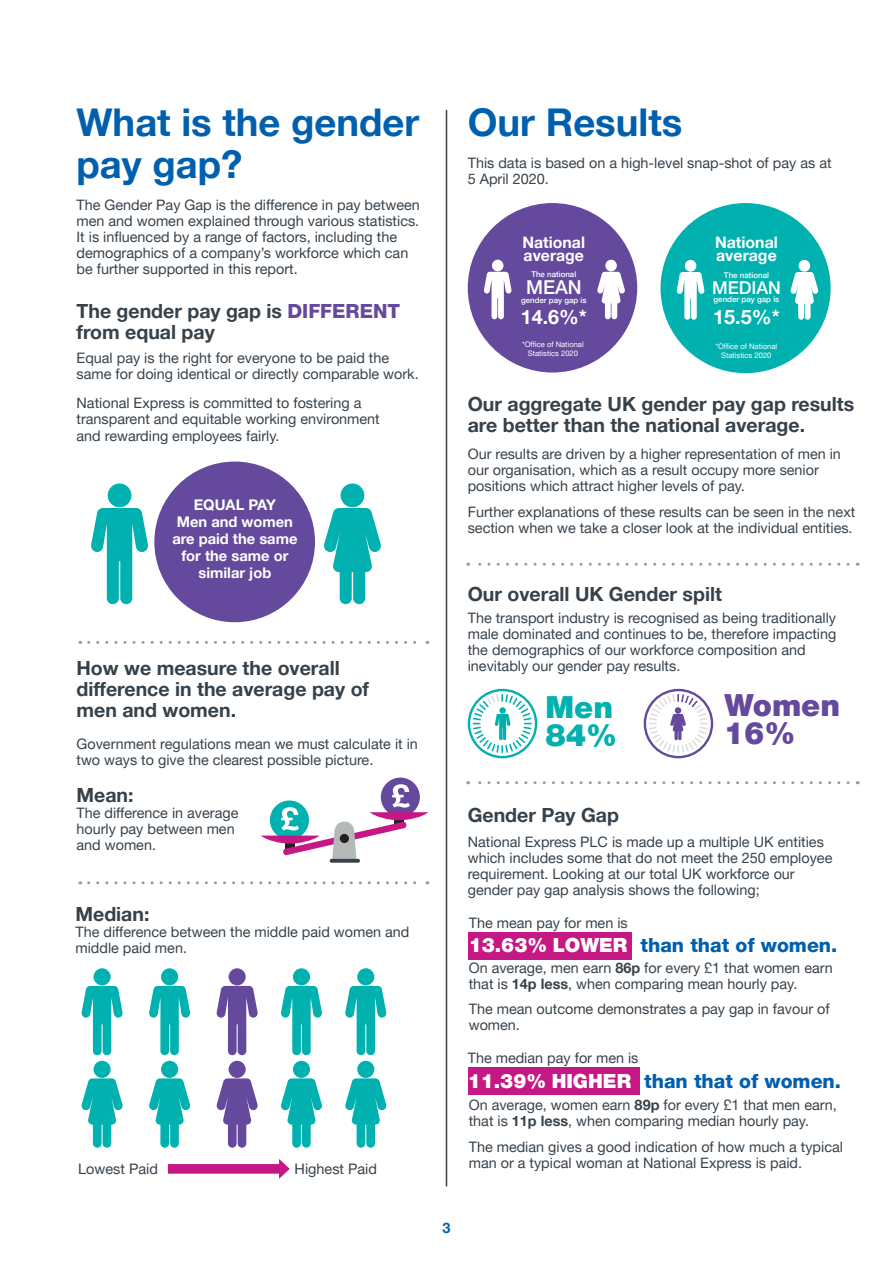
<style>
.page{position:relative;width:893px;height:1263px;background:#fff}
.page>*{position:absolute;margin:0;border:0;box-sizing:border-box;transform-origin:0 0}
.t1{font:700 38.25px/42px "Helvetica Neue LT Pro";color:#0160ae}
.t2{font:900 30.45px/28.3px "Helvetica Neue LT Pro";color:#64499d}
.t3{font:900 30.45px "Helvetica Neue LT Pro";color:#00b1af}
.t4{font:700 19.8px "Helvetica Neue LT Pro";color:#fff}
.t5{font:700 19.5px/21px "Helvetica Neue LT Pro";color:#36414a}
.t6{font:800 19.5px "Helvetica Neue LT Pro";color:#0160ae}
.t7{font:500 19.05px "Helvetica Neue LT Pro";color:#fff}
.t8{font:500 17.7px "Helvetica Neue LT Pro";color:#fff}
.t9{font:700 15.9px/12.8px "Helvetica Neue LT Pro";color:#fff}
.t10{font:700 15.75px/12.6px "Helvetica Neue LT Pro";color:#fff}
.t11{font:700 14.7px/17px "Helvetica Neue LT Pro";color:#fff;text-align:center}
.t12{font:14.4px/16px "Helvetica Neue LT Pro";color:#36414a}
.t13{font:700 14.4px "Helvetica Neue LT Pro";color:#0160ae}
.t14{font:500 7.95px "Helvetica Neue LT Pro";color:#fff}
.t15{font:7.65px/8.6px "Helvetica Neue LT Pro";color:#fff;text-align:center}
.s1{font-weight:800;color:#64499d}
.s2{font-weight:900;color:#fff}
.s3{font-weight:700}
</style>
<div class="page">
<hr style="left:446px;top:110px;width:1px;height:1076px;background:#36414a">
<div style="left:154px;top:461px;width:161px;height:161px;background:#64499d;border-radius:50%"></div>
<svg style="left:89px;top:881px;width:339px;height:3px"></svg>
<svg style="left:89px;top:641px;width:339px;height:3px"></svg>
<div style="left:381px;top:778px;width:39px;height:39px;background:#64499d;border-radius:50%"></div>
<svg style="left:261px;top:784px;width:167px;height:75px"></svg>
<div style="left:340px;top:834px;width:9px;height:9px;background:#231f20;border-radius:50%"></div>
<svg style="left:330px;top:859px;width:30px;height:4px"></svg>
<div style="left:94px;top:968px;width:17px;height:17px;background:#00b1af;border-radius:50%"></div>
<svg style="left:82px;top:986px;width:41px;height:69px"></svg>
<div style="left:161px;top:968px;width:17px;height:17px;background:#00b1af;border-radius:50%"></div>
<svg style="left:149px;top:986px;width:41px;height:69px"></svg>
<div style="left:229px;top:968px;width:17px;height:17px;background:#64499d;border-radius:50%"></div>
<svg style="left:217px;top:986px;width:41px;height:69px"></svg>
<div style="left:293px;top:968px;width:17px;height:17px;background:#00b1af;border-radius:50%"></div>
<svg style="left:281px;top:986px;width:41px;height:69px"></svg>
<div style="left:357px;top:968px;width:17px;height:17px;background:#00b1af;border-radius:50%"></div>
<svg style="left:345px;top:986px;width:41px;height:69px"></svg>
<div style="left:94px;top:1061px;width:17px;height:17px;background:#00b1af;border-radius:50%"></div>
<svg style="left:82px;top:1078px;width:41px;height:70px"></svg>
<div style="left:161px;top:1061px;width:17px;height:17px;background:#00b1af;border-radius:50%"></div>
<svg style="left:149px;top:1078px;width:41px;height:70px"></svg>
<div style="left:229px;top:1061px;width:17px;height:17px;background:#64499d;border-radius:50%"></div>
<svg style="left:217px;top:1078px;width:41px;height:70px"></svg>
<div style="left:293px;top:1061px;width:17px;height:17px;background:#00b1af;border-radius:50%"></div>
<svg style="left:281px;top:1078px;width:41px;height:70px"></svg>
<div style="left:357px;top:1061px;width:17px;height:17px;background:#00b1af;border-radius:50%"></div>
<svg style="left:345px;top:1078px;width:41px;height:70px"></svg>
<div style="left:168px;top:1164px;width:114px;height:10px;background:#c61884"></div>
<svg style="left:279px;top:1159px;width:11px;height:20px"></svg>
<div style="left:108px;top:483px;width:23px;height:24px;background:#00b1af;border-radius:50%"></div>
<div style="left:341px;top:483px;width:23px;height:24px;background:#00b1af;border-radius:50%"></div>
<svg style="left:324px;top:508px;width:57px;height:96px"></svg>
<svg style="left:91px;top:508px;width:57px;height:96px"></svg>
<div style="left:660px;top:203px;width:171px;height:170px;background:#00b1af;border-radius:50%"></div>
<div style="left:685px;top:260px;width:11px;height:12px;background:#fff;border-radius:50%"></div>
<div style="left:799px;top:260px;width:11px;height:12px;background:#fff;border-radius:50%"></div>
<svg style="left:791px;top:272px;width:27px;height:48px"></svg>
<svg style="left:677px;top:272px;width:27px;height:48px"></svg>
<div style="left:468px;top:203px;width:169px;height:169px;background:#64499d;border-radius:50%"></div>
<div style="left:492px;top:260px;width:11px;height:11px;background:#fff;border-radius:50%"></div>
<div style="left:605px;top:260px;width:12px;height:11px;background:#fff;border-radius:50%"></div>
<svg style="left:597px;top:272px;width:28px;height:47px"></svg>
<svg style="left:484px;top:272px;width:27px;height:47px"></svg>
<svg style="left:468px;top:563px;width:380px;height:3px"></svg>
<svg style="left:468px;top:781px;width:380px;height:3px"></svg>
<svg style="left:468px;top:689px;width:69px;height:69px"></svg>
<svg style="left:644px;top:689px;width:69px;height:69px"></svg>
<div style="left:468px;top:932px;width:163px;height:27px;background:#c61884"></div>
<div style="left:468px;top:1067px;width:172px;height:27px;background:#c61884"></div>
<h1 class="t1" style="left:77px;top:100px;width:344px">What is the gender pay gap?</h1>
<p class="t12" style="left:77px;top:196px;width:345px">The Gender Pay Gap is the difference in pay between men and women explained through various statistics.<br>It is influenced by a range of factors, including the demographics of a company’s workforce which can be further supported in this report.</p>
<h3 class="t5" style="left:77px;top:300px;width:325px">The gender pay gap is <span class="s1">DIFFERENT </span>from equal pay</h3>
<p class="t12" style="left:77px;top:349px;width:344px">Equal pay is the right for everyone to be paid the same for doing identical or directly comparable work.</p>
<p class="t12" style="left:77px;top:395px;width:305px">National Express is committed to fostering a transparent and equitable working environment and rewarding employees fairly.</p>
<p class="t11" style="left:172px;top:496px;width:127px">EQUAL PAY<br>Men and women are paid the same for the same or similar job</p>
<h3 class="t5" style="left:77px;top:657px;width:294px">How we measure the overall difference in the average pay of men and women.</h3>
<p class="t12" style="left:77px;top:735px;width:343px">Government regulations mean we must calculate it in two ways to give the clearest possible picture.</p>
<h3 class="t5" style="left:77px;top:784px;width:59px">Mean:</h3>
<p class="t12" style="left:77px;top:805px;width:163px">The difference in average hourly pay between men and women.</p>
<h3 class="t5" style="left:75px;top:903px;width:76px">Median:</h3>
<p class="t12" style="left:75px;top:924px;width:335px">The difference between the middle paid women and middle paid men.</p>
<p class="t12" style="left:78px;top:1160px;width:81px">Lowest Paid</p>
<p class="t12" style="left:295px;top:1160px;width:84px">Highest Paid</p>
<h1 class="t1" style="left:468px;top:100px;width:216px">Our Results</h1>
<p class="t12" style="left:468px;top:154px;width:365px">This data is based on a high-level snap-shot of pay as at<br>5 April 2020.</p>
<p class="t10" style="left:522px;top:236px;width:64px">National average</p>
<p class="t14" style="left:531px;top:270px;width:46px">The national</p>
<h3 class="t7" style="left:526px;top:276px;width:57px">MEAN</h3>
<p class="t14" style="left:521px;top:295px;width:67px">gender pay gap is</p>
<h3 class="t4" style="left:521px;top:305px;width:68px">14.6%*</h3>
<p class="t15" style="left:522px;top:340px;width:63px">*Office of National<br>Statistics 2020</p>
<p class="t9" style="left:715px;top:236px;width:64px">National average</p>
<p class="t14" style="left:724px;top:270px;width:47px">The national</p>
<p class="t8" style="left:712px;top:277px;width:70px">MEDIAN</p>
<p class="t14" style="left:714px;top:295px;width:67px">gender pay gap is</p>
<h3 class="t4" style="left:713px;top:304px;width:68px">15.5%*</h3>
<p class="t15" style="left:715px;top:342px;width:63px">*Office of National<br>Statistics 2020</p>
<h3 class="t5" style="left:468px;top:393px;width:388px">Our aggregate UK gender pay gap results are better than the national average.</h3>
<p class="t12" style="left:468px;top:446px;width:375px">Our results are driven by a higher representation of men in our organisation, which as a result occupy more senior positions which attract higher levels of pay.</p>
<p class="t12" style="left:468px;top:503px;width:389px">Further explanations of these results can be seen in the next section when we take a closer look at the individual entities.</p>
<h3 class="t5" style="left:468px;top:583px;width:256px">Our overall UK Gender spilt</h3>
<p class="t12" style="left:468px;top:609px;width:370px">The transport industry is recognised as being traditionally male dominated and continues to be, therefore impacting the demographics of our workforce composition and inevitably our gender pay results.</p>
<h2 class="t3" style="left:546px;top:689px;width:69px">Men</h2>
<h2 class="t2" style="left:724px;top:691px;width:118px">Women<br>16%</h2>
<h2 class="t3" style="left:546px;top:717px;width:73px">84%</h2>
<h3 class="t5" style="left:468px;top:804px;width:153px">Gender Pay Gap</h3>
<p class="t12" style="left:468px;top:833px;width:366px">National Express PLC is made up a multiple UK entities which includes some that do not meet the 250 employee requirement. Looking at our total UK workforce our gender pay gap analysis shows the following;</p>
<p class="t12" style="left:469px;top:914px;width:160px">The mean pay for men is</p>
<h3 class="t6" style="left:469px;top:933px;width:370px"><span class="s2">13.63% LOWER</span> than that of women.</h3>
<p class="t12" style="left:469px;top:959px;width:366px">On average, men earn <span class="s3">86p</span> for every £1 that women earn that is <span class="s3">14p less</span>, when comparing mean hourly pay.</p>
<p class="t12" style="left:469px;top:1000px;width:362px">The mean outcome demonstrates a pay gap in favour of women.</p>
<p class="t12" style="left:468px;top:1050px;width:172px">The median pay for men is</p>
<h3 class="t6" style="left:468px;top:1069px;width:375px"><span class="s2">11.39% HIGHER</span> than that of women.</h3>
<p class="t12" style="left:469px;top:1097px;width:370px">On average, women earn <span class="s3">89p</span> for every £1 that men earn, that is <span class="s3">11p less</span>, when comparing median hourly pay.</p>
<p class="t12" style="left:469px;top:1138px;width:376px">The median gives a good indication of how much a typical man or a typical woman at National Express is paid.</p>
<p class="t13" style="left:442px;top:1219px;width:10px">3</p>
</div>
